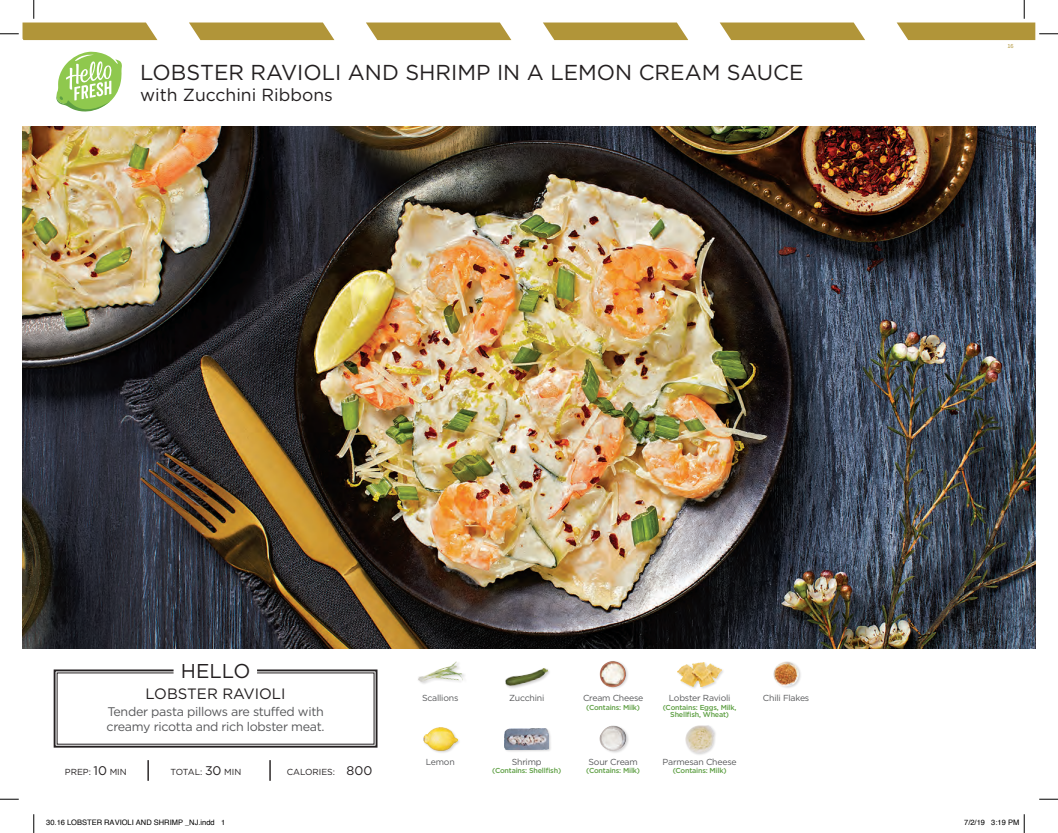
<style>
.page{position:relative;width:1058px;height:833px;background:#fff}
.page>*{position:absolute;margin:0;border:0;box-sizing:border-box;transform-origin:0 0}
.t1{font:21.5px "Gotham";color:#231f20}
.t2{font:20px "Gotham";color:#231f20}
.t3{font:17.5px "Gotham";color:#231f20}
.t4{font:15px "Gotham";color:#231f20}
.t5{font:12.5px "Gotham";letter-spacing:-.025em;color:#57585a}
.t6{font:8.75px "Gotham";letter-spacing:-.025em;color:#57585a}
.t7{font:8.75px "Gotham";color:#231f20}
.t8{font:8.75px "Gotham";letter-spacing:-.025em;color:#231f20}
.t9{font:7.5px "Helvetica";color:#000}
.t10{font:500 7.25px "Gotham";letter-spacing:-.025em;color:#5e9f43}
.t11{font:6.25px "Source Sans Pro";color:#b19539}
.s1{font-size:12.5px}
</style>
<div class="page">
<svg style="left:189px;top:23px;width:145px;height:17px;background:#b69d48"></svg>
<svg style="left:366px;top:23px;width:145px;height:17px;background:#b69d48"></svg>
<svg style="left:543px;top:23px;width:145px;height:17px;background:#b69d48"></svg>
<svg style="left:720px;top:23px;width:145px;height:17px;background:#b69d48"></svg>
<svg style="left:53px;top:669px;width:325px;height:79px"></svg>
<hr style="left:147px;top:760px;width:2px;height:20px;background:#231f20">
<hr style="left:269px;top:760px;width:2px;height:20px;background:#231f20">
<img style="left:23px;top:127px;width:1012px;height:521px">
<div style="left:422px;top:726px;width:39px;height:28px;background:#231f20;opacity:.2"></div>
<img style="left:423px;top:727px;width:34px;height:23px">
<img style="left:418px;top:661px;width:46px;height:23px">
<img style="left:599px;top:725px;width:30px;height:28px">
<img style="left:599px;top:661px;width:29px;height:27px">
<div style="left:504px;top:727px;width:48px;height:26px;background:#231f20;opacity:.2"></div>
<img style="left:504px;top:728px;width:45px;height:21px">
<img style="left:505px;top:668px;width:45px;height:20px">
<div style="left:684px;top:724px;width:33px;height:32px;background:#231f20;opacity:.2"></div>
<img style="left:684px;top:724px;width:32px;height:30px">
<div style="left:677px;top:661px;width:48px;height:29px;background:#231f20;opacity:.2"></div>
<img style="left:677px;top:662px;width:44px;height:24px">
<img style="left:773px;top:661px;width:28px;height:27px">
<svg style="left:56px;top:51px;width:66px;height:61px"></svg>
<svg style="left:0;top:798px;width:19px;height:2px"></svg>
<svg style="left:1039px;top:798px;width:19px;height:2px"></svg>
<svg style="left:0;top:0;width:157px;height:40px"></svg>
<svg style="left:33px;top:814px;width:2px;height:19px"></svg>
<svg style="left:896px;top:0;width:162px;height:40px"></svg>
<svg style="left:1023px;top:814px;width:2px;height:19px"></svg>
<h1 class="t1" style="left:140px;top:60px;width:665px">LOBSTER RAVIOLI AND SHRIMP IN A LEMON CREAM SAUCE</h1>
<h3 class="t3" style="left:140px;top:85px;width:194px">with Zucchini Ribbons</h3>
<p class="t11" style="left:1007px;top:42px;width:8px">16</p>
<h2 class="t2" style="left:181px;top:660px;width:71px">HELLO</h2>
<h3 class="t4" style="left:146px;top:685px;width:141px">LOBSTER RAVIOLI</h3>
<p class="t6" style="left:422px;top:693px;width:38px">Scallions</p>
<p class="t6" style="left:509px;top:693px;width:37px">Zucchini</p>
<p class="t6" style="left:583px;top:693px;width:62px">Cream Cheese</p>
<p class="t6" style="left:669px;top:693px;width:63px">Lobster Ravioli</p>
<p class="t6" style="left:763px;top:693px;width:48px">Chili Flakes</p>
<p class="t10" style="left:586px;top:702px;width:55px">(Contains: Milk)</p>
<p class="t10" style="left:663px;top:702px;width:75px">(Contains: Eggs, Milk,</p>
<h3 class="t5" style="left:107px;top:704px;width:218px">Tender pasta pillows are stuffed with</h3>
<p class="t10" style="left:670px;top:709px;width:60px">Shellfish, Wheat)</p>
<h3 class="t5" style="left:107px;top:719px;width:219px">creamy ricotta and rich lobster meat.</h3>
<p class="t7" style="left:65px;top:767px;width:63px">PREP: <span class="s1">10</span> MIN</p>
<p class="t8" style="left:171px;top:767px;width:72px">TOTAL: <span class="s1">30</span> MIN</p>
<p class="t7" style="left:287px;top:767px;width:87px">CALORIES: <span class="s1">800</span></p>
<p class="t6" style="left:426px;top:756px;width:30px">Lemon</p>
<p class="t6" style="left:512px;top:756px;width:31px">Shrimp</p>
<p class="t6" style="left:588px;top:756px;width:51px">Sour Cream</p>
<p class="t6" style="left:662px;top:756px;width:75px">Parmesan Cheese</p>
<p class="t10" style="left:492px;top:766px;width:70px">(Contains: Shellfish)</p>
<p class="t10" style="left:586px;top:765px;width:55px">(Contains: Milk)</p>
<p class="t10" style="left:672px;top:765px;width:55px">(Contains: Milk)</p>
<p class="t9" style="left:46px;top:817px;width:180px">30.16 LOBSTER RAVIOLI AND SHRIMP _NJ.indd 1</p>
<p class="t9" style="left:964px;top:817px;width:57px">7/2/19 3:19 PM</p>
</div>
